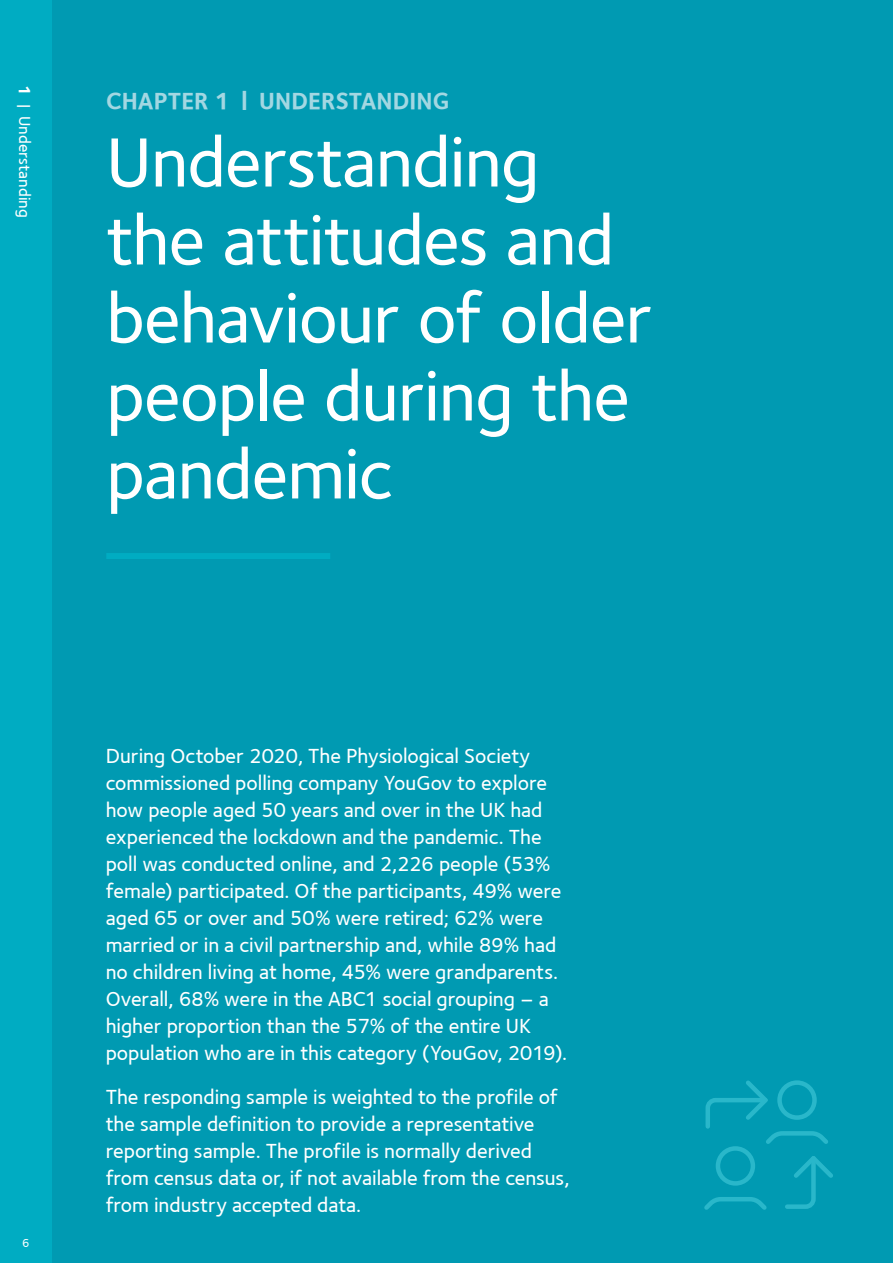
<style>
.page{position:relative;width:893px;height:1263px;background:#009ab2}
.page>*{position:absolute;margin:0;border:0;box-sizing:border-box;transform-origin:0 0}
.t1{font:500 72px/78px "Foundry Sterling";letter-spacing:-.015em;color:#fff}
.t2{font:700 24px "Foundry Sterling";letter-spacing:.005em;color:#a3d7e2}
.t3{font:500 21px/27px "Foundry Sterling";letter-spacing:-.005em;color:#fff}
.t4{font:500 16.5px "Foundry Sterling";letter-spacing:.005em;color:#fff}
.t5{font:500 12px "Foundry Sterling";color:#fff}
.s1{font-weight:700}
</style>
<div class="page">
<div style="left:106px;top:553px;width:224px;height:6px;background:#00acc2"></div>
<div style="left:0;top:0;width:51px;height:1263px;background:#00acc2"></div>
<svg style="left:704px;top:1080px;width:129px;height:130px"></svg>
<p class="t4" style="left:34px;top:85px;width:134px;rotate:90deg"><span class="s1">1</span> | Understanding</p>
<p class="t2" style="left:106px;top:86px;width:345px">CHAPTER 1 | UNDERSTANDING</p>
<h1 class="t1" style="left:106px;top:123px;width:548px">Understanding the attitudes and behaviour of older people during the pandemic</h1>
<p class="t5" style="left:22px;top:1236px;width:9px">6</p>
<p class="t3" style="left:106px;top:742px;width:463px">During October 2020, The Physiological Society commissioned polling company YouGov to explore how people aged 50 years and over in the UK had experienced the lockdown and the pandemic. The poll was conducted online, and 2,226 people (53% female) participated. Of the participants, 49% were aged 65 or over and 50% were retired; 62% were married or in a civil partnership and, while 89% had no children living at home, 45% were grandparents.<br>Overall, 68% were in the ABC1 social grouping – a higher proportion than the 57% of the entire UK population who are in this category (YouGov, 2019).</p>
<p class="t3" style="left:106px;top:1083px;width:465px">The responding sample is weighted to the profile of the sample definition to provide a representative reporting sample. The profile is normally derived from census data or, if not available from the census, from industry accepted data.</p>
</div>
